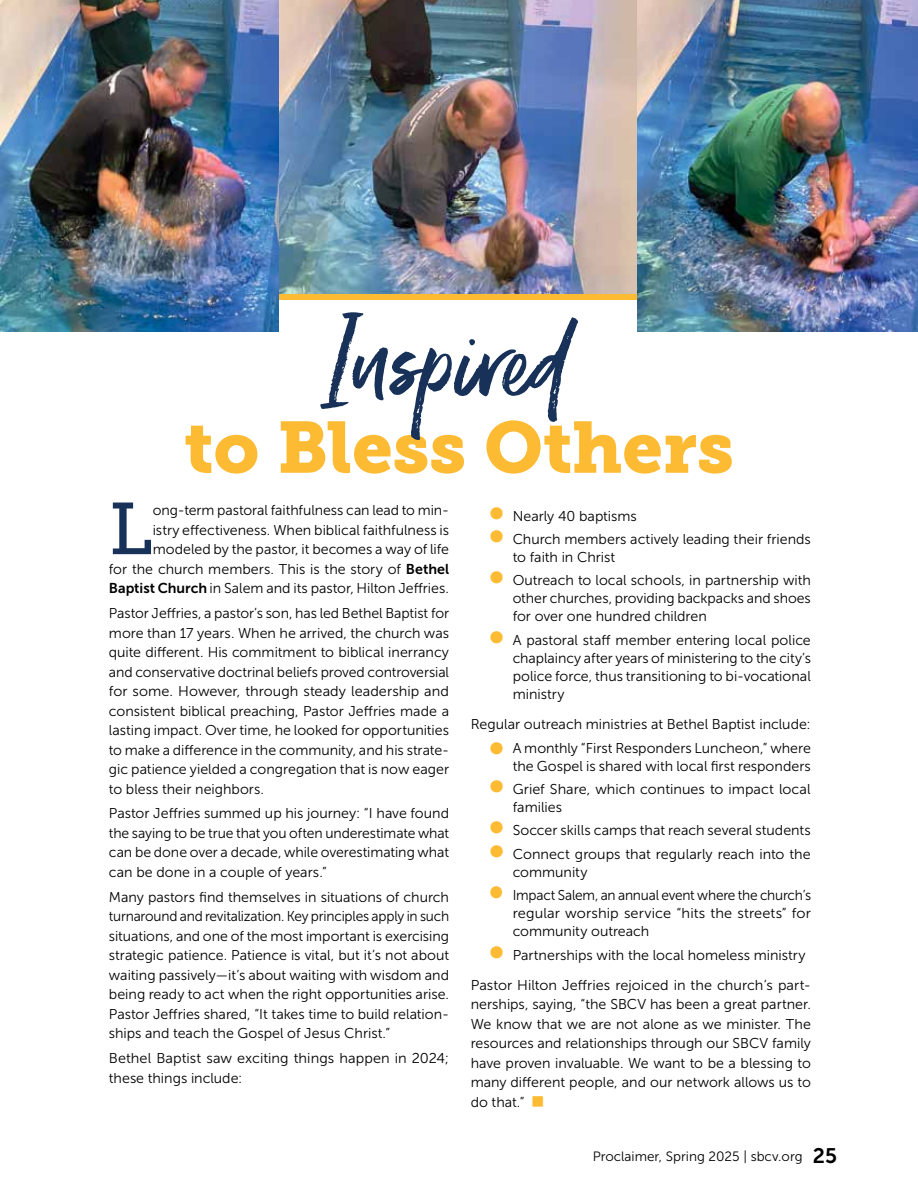
<style>
.page{position:relative;width:918px;height:1188px;background:#fff}
.page>*{position:absolute;margin:0;border:0;box-sizing:border-box;transform-origin:0 0}
.t1{font:108px "Moonstone";color:#183159}
.t2{font:73.2px "Museo Slab 500";color:#183159}
.t3{font:72px "Museo Slab 900";color:#fdbb33}
.t4{font:14.25px/19.5px "Museo Sans 300";color:#000;text-align:justify}
.t5{font:14.25px/18px "Museo Sans 300";color:#000;text-align:justify;scale:.96 1}
.t6{font:13.5px "Museo Sans 300";color:#000}
.s1{font-family:"Museo Sans 700"}
.s2{color:#fdbb33}
.s3{font-family:"Museo Sans 700";font-size:21px}
</style>
<div class="page">
<img style="left:279px;top:0;width:358px;height:294px">
<div style="left:275px;top:294px;width:367px;height:6px;background:#fdbb33"></div>
<img style="left:0;top:0;width:279px;height:331px">
<img style="left:637px;top:0;width:281px;height:331px">
<h1 class="t1" style="left:332px;top:294px;width:242px">Inspired</h1>
<h3 class="t3" style="left:184px;top:406px;width:551px">to Bless Others</h3>
<h2 class="t2" style="left:109px;top:488px;width:46px">L</h2>
<p class="t4" style="left:109px;top:501px;width:342px;text-align:right">ong-term pastoral faithfulness can lead to min-<br>istry effectiveness. When biblical faithfulness is modeled by the pastor, it becomes a way of life<br>for the church members. This is the story of <span class="s1">Bethel Baptist Church</span> in Salem and its pastor, Hilton Jeffries.</p>
<p class="t4" style="left:109px;top:604px;width:342px">Pastor Jeffries, a pastor’s son, has led Bethel Baptist for more than 17 years. When he arrived, the church was quite different. His commitment to biblical inerrancy and conservative doctrinal beliefs proved controversial for some. However, through steady leadership and consistent biblical preaching, Pastor Jeffries made a lasting impact. Over time, he looked for opportunities to make a difference in the community, and his strate&shy;gic patience yielded a congregation that is now eager to bless their neighbors.</p>
<p class="t4" style="left:109px;top:804px;width:342px">Pastor Jeffries summed up his journey: “I have found the saying to be true that you often underestimate what can be done over a decade, while overestimating what can be done in a couple of years.”</p>
<p class="t4" style="left:109px;top:887px;width:342px">Many pastors find themselves in situations of church turnaround and revitalization. Key principles apply in such situations, and one of the most important is exercising strategic patience. Patience is vital, but it’s not about waiting passively—it’s about waiting with wisdom and being ready to act when the right opportunities arise.<br>Pastor Jeffries shared, “It takes time to build relation&shy;ships and teach the Gospel of Jesus Christ.”</p>
<p class="t4" style="left:109px;top:1049px;width:342px">Bethel Baptist saw exciting things happen in 2024; these things include:</p>
<p class="t4" style="left:489px;top:506px;width:150px"><span class="s2">●</span> Nearly 40 baptisms</p>
<p class="t4" style="left:513px;top:530px;width:300px;line-height:18px;text-indent:-24px"><span class="s2">●</span> Church members actively leading their friends to faith in Christ</p>
<p class="t4" style="left:513px;top:572px;width:300px;line-height:18px;text-indent:-24px"><span class="s2">●</span> Outreach to local schools, in partnership with other churches, providing backpacks and shoes for over one hundred children</p>
<p class="t4" style="left:513px;top:631px;width:300px;line-height:18px;text-indent:-24px"><span class="s2">●</span> A pastoral staff member entering local police chaplaincy after years of ministering to the city’s police force, thus transitioning to bi-vocational ministry</p>
<p class="t4" style="left:471px;top:715px;width:342px">Regular outreach ministries at Bethel Baptist include:</p>
<p class="t4" style="left:489px;top:739px;width:324px;line-height:18px;text-align:right"><span class="s2">●</span> A monthly “First Responders Luncheon,” where the Gospel is shared with local first responders</p>
<p class="t4" style="left:513px;top:780px;width:300px;line-height:18px;text-indent:-24px"><span class="s2">●</span> Grief Share, which continues to impact local families</p>
<p class="t4" style="left:489px;top:821px;width:324px"><span class="s2">●</span> Soccer skills camps that reach several students</p>
<p class="t4" style="left:513px;top:845px;width:300px;line-height:18px;text-indent:-24px"><span class="s2">●</span> Connect groups that regularly reach into the community</p>
<p class="t5" style="left:513px;top:886px;width:313px;text-indent:-24px"><span class="s2">●</span> Impact Salem, an annual event where the church’s regular worship service “hits the streets” for community outreach</p>
<p class="t4" style="left:471px;top:940px;width:342px;line-height:30.3px;text-indent:18px"><span class="s2">●</span> Partnerships with the local homeless ministry<br>Pastor Hilton Jeffries rejoiced in the church’s part-</p>
<p class="t4" style="left:471px;top:995px;width:342px">nerships, saying, “the SBCV has been a great partner.<br>We know that we are not alone as we minister. The resources and relationships through our SBCV family have proven invaluable. We want to be a blessing to many different people, and our network allows us to do that.” <span class="s2">■</span></p>
<p class="t6" style="left:593px;top:1150px;width:246px">Proclaimer, Spring 2025 | sbcv.org <span class="s3">25</span></p>
</div>
